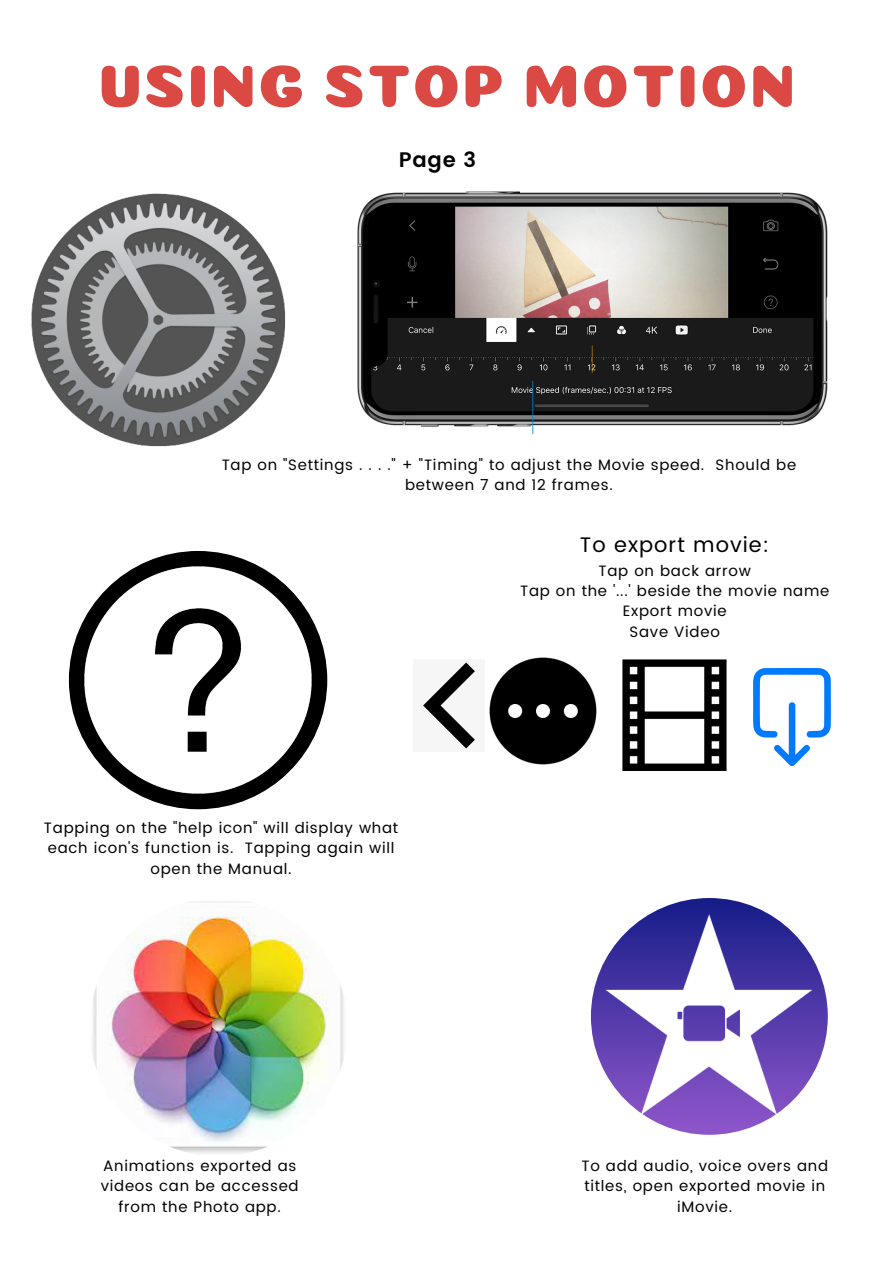
<style>
.page{position:relative;width:894px;height:1264px;background:#fff}
.page>*{position:absolute;margin:0;border:0;box-sizing:border-box;transform-origin:0 0}
.t1{font:60.15px "Coiny";letter-spacing:.02em;color:#da4944}
.t2{font:21px "Poppins";letter-spacing:.05em;color:#000}
.t3{font:600 21px "Poppins";color:#000}
.t4{font:15px/20.2px "Poppins";letter-spacing:.05em;color:#000;text-align:center}
</style>
<div class="page">
<img style="left:89px;top:898px;width:259px;height:258px;border-radius:50%">
<img style="left:69px;top:551px;width:258px;height:258px;border-radius:50%">
<img style="left:590px;top:898px;width:237px;height:236px;border-radius:50%">
<img style="left:30px;top:191px;width:258px;height:258px;border-radius:50%">
<img style="left:357px;top:191px;width:471px;height:242px">
<img style="left:423px;top:662px;width:52px;height:87px">
<img style="left:489px;top:657px;width:108px;height:108px">
<img style="left:753px;top:668px;width:78px;height:97px">
<img style="left:622px;top:659px;width:105px;height:111px">
<p class="t1" style="left:98px;top:51px;width:699px">USING STOP MOTION</p>
<p class="t3" style="left:399px;top:147px;width:78px">Page 3</p>
<p class="t4" style="left:222px;top:455px;width:576px">Tap on "Settings . . . ." + "Timing" to adjust the Movie speed. Should be between 7 and 12 frames.</p>
<p class="t4" style="left:44px;top:817px;width:356px">Tapping on the "help icon" will display what each icon's function is. Tapping again will open the Manual.</p>
<p class="t2" style="left:579px;top:532px;width:191px">To export movie:</p>
<p class="t4" style="left:598px;top:560px;width:154px">Tap on back arrow</p>
<p class="t4" style="left:520px;top:580px;width:310px">Tap on the '...' beside the movie name</p>
<p class="t4" style="left:622px;top:601px;width:105px">Export movie</p>
<p class="t4" style="left:629px;top:621px;width:92px">Save Video</p>
<p class="t4" style="left:101px;top:1155px;width:199px">Animations exported as videos can be accessed from the Photo app.</p>
<p class="t4" style="left:581px;top:1155px;width:248px">To add audio, voice overs and titles, open exported movie in iMovie.</p>
</div>
